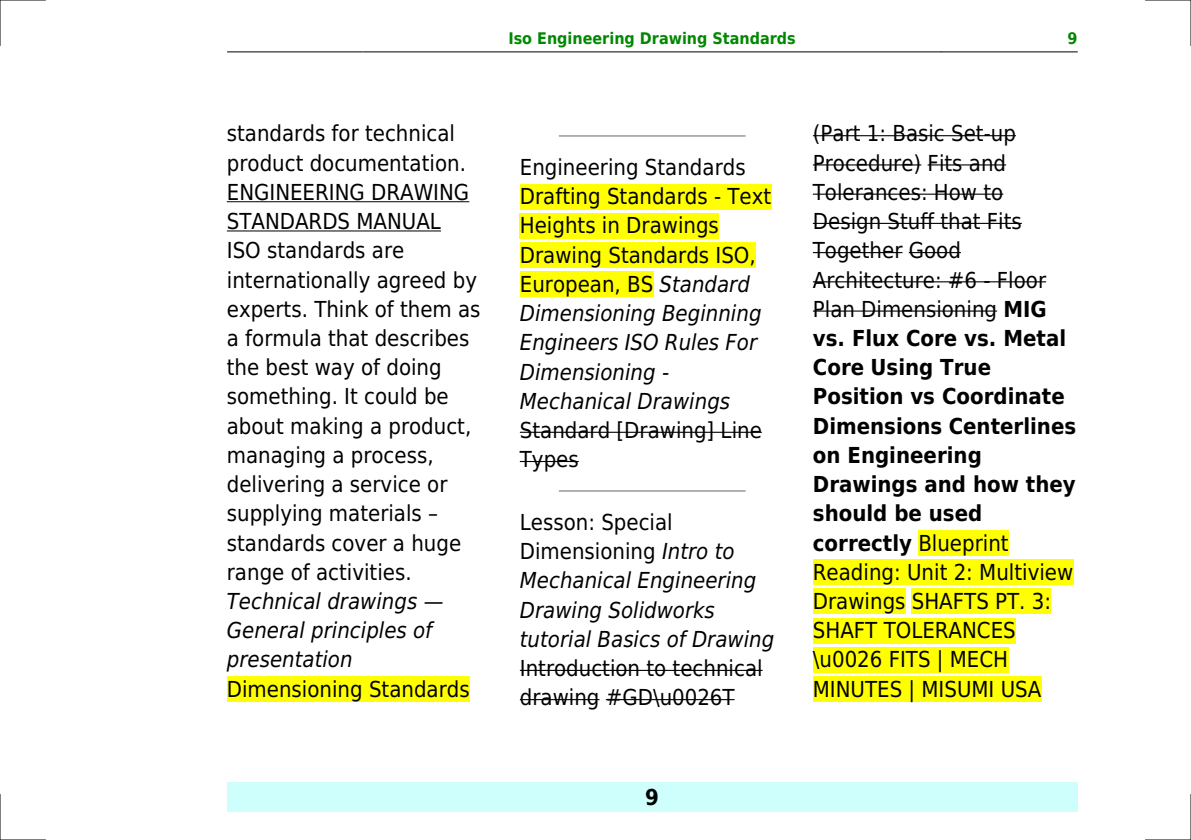
<style>
.page{position:relative;width:1191px;height:840px;background:#fff}
.page>*{position:absolute;margin:0;border:0;box-sizing:border-box;transform-origin:0 0}
.t1{font:22px/29.2px "DejaVu Sans Condensed";color:#000}
.t2{font:italic 22px/29.2px "DejaVu Sans Condensed";color:#000}
.t3{font:700 22px "DejaVu Sans Condensed";color:#000}
.t4{font:700 16px "DejaVu Sans Condensed";color:#080}
.s1{font-style:italic}
.s2{font-style:normal}
.s3{font-weight:700}
</style>
<div class="page">
<hr style="left:227px;top:51px;width:136px;height:1px;background:#000">
<hr style="left:363px;top:51px;width:578px;height:1px;background:#000">
<hr style="left:941px;top:51px;width:136px;height:1px;background:#000">
<div style="left:227px;top:782px;width:850px;height:29px;background:#cffffc"></div>
<hr style="left:227px;top:201px;width:242px;height:1px;background:#000">
<hr style="left:227px;top:230px;width:214px;height:1px;background:#000">
<div style="left:227px;top:676px;width:243px;height:25px;background:#ff0"></div>
<hr style="left:559px;top:135px;width:186px;height:2px;background:#999">
<div style="left:520px;top:184px;width:251px;height:25px;background:#ff0"></div>
<div style="left:520px;top:213px;width:199px;height:25px;background:#ff0"></div>
<div style="left:520px;top:242px;width:236px;height:26px;background:#ff0"></div>
<div style="left:520px;top:271px;width:133px;height:26px;background:#ff0"></div>
<hr style="left:520px;top:431px;width:242px;height:1px;background:#000">
<hr style="left:520px;top:460px;width:59px;height:2px;background:#000">
<hr style="left:559px;top:490px;width:186px;height:1px;background:#999">
<hr style="left:520px;top:669px;width:242px;height:1px;background:#000">
<hr style="left:520px;top:698px;width:79px;height:1px;background:#000">
<hr style="left:606px;top:698px;width:128px;height:1px;background:#000">
<hr style="left:813px;top:135px;width:203px;height:1px;background:#000">
<hr style="left:813px;top:164px;width:108px;height:1px;background:#000">
<hr style="left:927px;top:164px;width:79px;height:1px;background:#000">
<hr style="left:813px;top:193px;width:190px;height:2px;background:#000">
<hr style="left:813px;top:223px;width:209px;height:1px;background:#000">
<hr style="left:813px;top:252px;width:89px;height:1px;background:#000">
<hr style="left:908px;top:252px;width:53px;height:1px;background:#000">
<hr style="left:813px;top:281px;width:233px;height:1px;background:#000">
<hr style="left:813px;top:310px;width:184px;height:1px;background:#000">
<div style="left:918px;top:530px;width:90px;height:25px;background:#ff0"></div>
<div style="left:813px;top:559px;width:260px;height:25px;background:#ff0"></div>
<div style="left:813px;top:588px;width:92px;height:26px;background:#ff0"></div>
<div style="left:912px;top:588px;width:139px;height:26px;background:#ff0"></div>
<div style="left:813px;top:617px;width:202px;height:26px;background:#ff0"></div>
<div style="left:813px;top:646px;width:195px;height:26px;background:#ff0"></div>
<div style="left:813px;top:676px;width:228px;height:25px;background:#ff0"></div>
<hr style="left:0;top:0;width:45px;height:1px;background:#000">
<hr style="left:1145px;top:0;width:46px;height:1px;background:#000">
<hr style="left:0;top:839px;width:45px;height:1px;background:#000">
<hr style="left:1145px;top:839px;width:46px;height:1px;background:#000">
<hr style="left:0;top:0;width:1px;height:45px;background:#000">
<hr style="left:0;top:794px;width:1px;height:45px;background:#000">
<hr style="left:1190px;top:0;width:1px;height:45px;background:#000">
<hr style="left:1190px;top:794px;width:1px;height:45px;background:#000">
<p class="t4" style="left:508px;top:29px;width:289px">Iso Engineering Drawing Standards</p>
<p class="t4" style="left:1067px;top:29px;width:12px">9</p>
<p class="t1" style="left:227px;top:119px;width:255px">standards for technical product documentation.<br>ENGINEERING DRAWING<br>STANDARDS MANUAL<br>ISO standards are internationally agreed by experts. Think of them as a formula that describes the best way of doing something. It could be about making a product, managing a process, delivering a service or supplying materials standards cover a huge range of activities.</p>
<p class="t2" style="left:227px;top:586px;width:207px">Technical drawings<br>General principles of presentation</p>
<p class="t1" style="left:227px;top:674px;width:244px">Dimensioning Standards</p>
<p class="t1" style="left:520px;top:153px;width:253px">Engineering Standards<br>Drafting Standards - Text<br>Heights in Drawings<br>Drawing Standards ISO,<br>European, BS <span class="s1">Standard<br>Dimensioning Beginning<br>Engineers ISO Rules For<br>Dimensioning -<br>Mechanical Drawings</span></p>
<p class="t1" style="left:520px;top:415px;width:243px">Standard [Drawing] Line<br>Types</p>
<p class="t2" style="left:520px;top:507px;width:256px"><span class="s2">Lesson: Special<br>Dimensioning</span> Intro to<br>Mechanical Engineering<br>Drawing Solidworks tutorial Basics of Drawing</p>
<p class="t1" style="left:520px;top:653px;width:244px">Introduction to technical drawing #GD\u0026T</p>
<p class="t1" style="left:813px;top:119px;width:265px">(Part 1: Basic Set-up<br>Procedure) Fits and<br>Tolerances: How to<br>Design Stuff that Fits<br>Together Good<br>Architecture: #6 - Floor<br>Plan Dimensioning <span class="s3">MIG vs. Flux Core vs. Metal<br>Core Using True<br>Position vs Coordinate<br>Dimensions Centerlines on Engineering<br>Drawings and how they should be used correctly</span> Blueprint<br>Reading: Unit 2: Multiview<br>Drawings SHAFTS PT. 3:<br>SHAFT TOLERANCES \u0026 FITS | MECH<br>MINUTES | MISUMI USA</p>
<p class="t3" style="left:645px;top:783px;width:15px">9</p>
</div>
